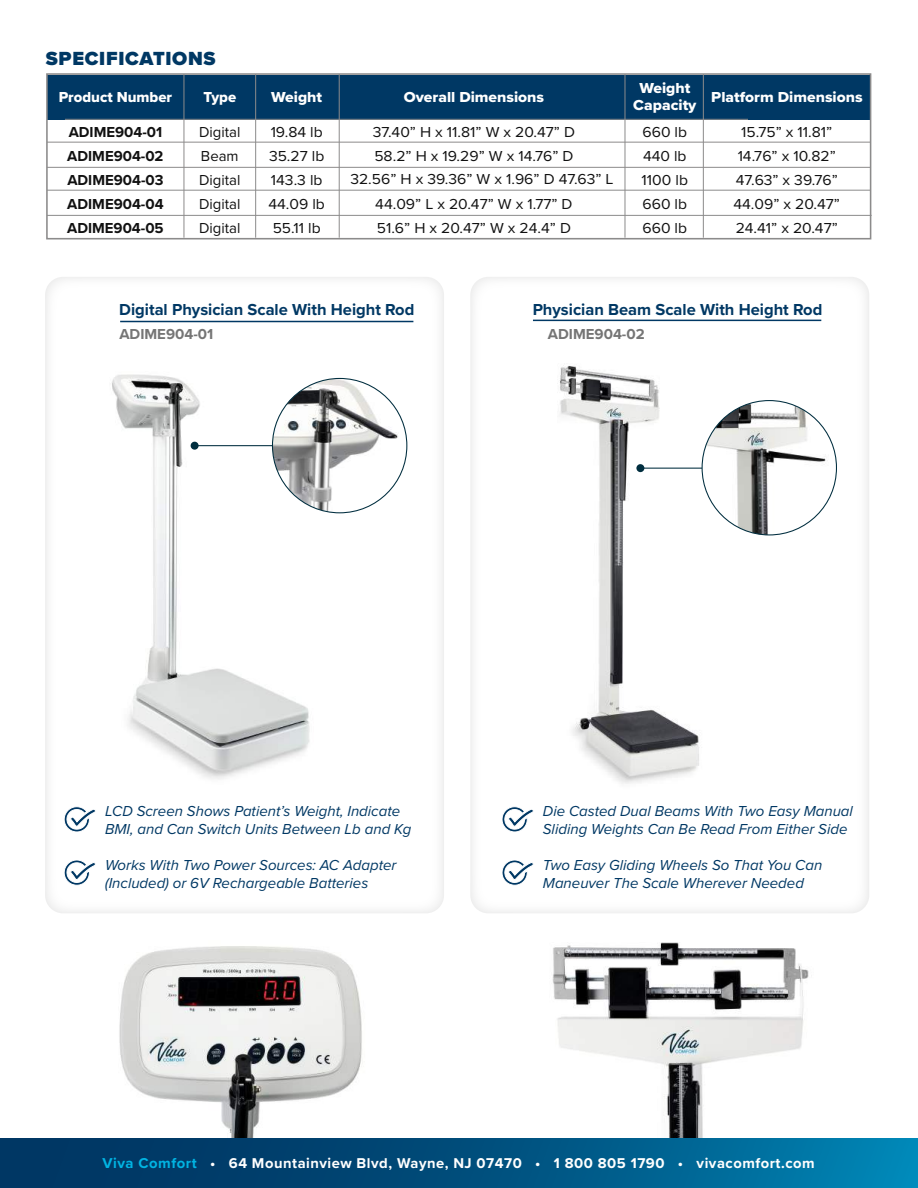
<style>
.page{position:relative;width:918px;height:1188px;background:#fff}
.page>*{position:absolute;margin:0;border:0;box-sizing:border-box;transform-origin:0 0}
.t1{font:900 19.65px "Proxima Nova";letter-spacing:.035em;color:#003864}
.t2{font:700 16.5px "Proxima Nova";color:#003864}
.t3{font:italic 15px/18px "Proxima Nova";color:#003864}
.t4{font:15px/23.7px "Proxima Nova";color:#111;scale:1.04 1}
.t5{font:15px/16.5px "Proxima Nova Extrabld";color:#fff;text-align:center;scale:1.04 1}
.t6{font:700 15px/23.7px "Proxima Nova";color:#111}
.t7{font:15px "Proxima Nova";color:#111}
.t8{font:700 15px "Proxima Nova";color:#757575}
.t9{font:15px "Proxima Nova Extrabld";color:#fff}
.t10{font:700 14.7px "Proxima Nova";letter-spacing:.035em;color:#fff}
.s1{font-size:14.85px;color:#00b4e3}
</style>
<div class="page">
<img style="left:113px;top:946px;width:255px;height:193px">
<img style="left:531px;top:942px;width:293px;height:197px">
<div style="left:0;top:1139px;width:918px;height:49px;background:linear-gradient(to right,#002956,#007ead)"></div>
<img style="left:560px;top:365px;width:155px;height:419px">
<img style="left:112px;top:374px;width:213px;height:405px">
<div style="left:47px;top:75px;width:824px;height:44px;background:#003864"></div>
<hr style="left:65px;top:119px;width:683px;height:1px;background:#8c8b8b">
<hr style="left:47px;top:142px;width:823px;height:1px;background:#8c8b8b">
<hr style="left:47px;top:167px;width:823px;height:1px;background:#8c8b8b">
<hr style="left:47px;top:190px;width:823px;height:1px;background:#8c8b8b">
<hr style="left:47px;top:215px;width:825px;height:1px;background:#8c8b8b">
<hr style="left:184px;top:74px;width:1px;height:164px;background:#8c8b8b">
<hr style="left:255px;top:74px;width:1px;height:164px;background:#8c8b8b">
<hr style="left:339px;top:74px;width:1px;height:164px;background:#8c8b8b">
<hr style="left:625px;top:74px;width:1px;height:164px;background:#8c8b8b">
<hr style="left:703px;top:74px;width:1px;height:164px;background:#8c8b8b">
<div style="left:46px;top:73px;width:825px;height:166px;border:2px solid #8c8b8b"></div>
<svg style="left:64px;top:806px;width:32px;height:26px"></svg>
<svg style="left:64px;top:860px;width:32px;height:26px"></svg>
<svg style="left:502px;top:806px;width:32px;height:26px"></svg>
<svg style="left:502px;top:860px;width:32px;height:26px"></svg>
<hr style="left:640px;top:468px;width:79px;height:1px;background:#002e3f">
<div style="left:636px;top:464px;width:8px;height:8px;background:#002e3f;border-radius:50%"></div>
<hr style="left:194px;top:445px;width:79px;height:1px;background:#002e3f">
<div style="left:191px;top:442px;width:8px;height:8px;background:#002e3f;border-radius:50%"></div>
<hr style="left:533px;top:320px;width:288px;height:1px;background:#003864">
<hr style="left:120px;top:321px;width:293px;height:1px;background:#003864">
<img style="left:272px;top:378px;width:135px;height:135px;border-radius:67px">
<img style="left:702px;top:401px;width:134px;height:134px;border-radius:67px">
<h1 class="t1" style="left:46px;top:44px;width:171px">SPECIFICATIONS</h1>
<p class="t9" style="left:59px;top:86px;width:115px">Product Number</p>
<p class="t9" style="left:203px;top:86px;width:34px">Type</p>
<p class="t5" style="left:271px;top:88px;width:51px">Weight</p>
<p class="t5" style="left:404px;top:88px;width:137px">Overall Dimensions</p>
<p class="t5" style="left:633px;top:80px;width:62px">Weight<br>Capacity</p>
<p class="t6" style="left:67px;top:120px;width:98px">ADIME904-01<br>ADIME904-02</p>
<p class="t7" style="left:199px;top:121px;width:43px">Digital</p>
<p class="t4" style="left:271px;top:120px;width:52px">19.84 lb</p>
<p class="t4" style="left:373px;top:120px;width:196px">37.40” H x 11.81” W x 20.47” D</p>
<p class="t4" style="left:642px;top:120px;width:44px">660 lb<br>440 lb</p>
<p class="t4" style="left:269px;top:143px;width:55px">35.27 lb</p>
<p class="t4" style="left:374px;top:143px;width:193px">58.2” H x 19.29” W x 14.76” D</p>
<p class="t7" style="left:201px;top:145px;width:39px">Beam</p>
<p class="t5" style="left:711px;top:88px;width:147px">Platform Dimensions</p>
<p class="t4" style="left:738px;top:120px;width:96px">15.75” x 11.81”<br>14.76” x 10.82”</p>
<p class="t4" style="left:350px;top:166px;width:255px">32.56” H x 39.36” W x 1.96” D 47.63” L</p>
<p class="t6" style="left:67px;top:168px;width:98px">ADIME904-03<br>ADIME904-04</p>
<p class="t7" style="left:199px;top:169px;width:43px">Digital</p>
<p class="t4" style="left:271px;top:168px;width:51px">143.3 lb</p>
<p class="t4" style="left:268px;top:191px;width:56px">44.09 lb</p>
<p class="t4" style="left:375px;top:191px;width:191px">44.09” L x 20.47” W x 1.77” D</p>
<p class="t7" style="left:199px;top:193px;width:43px">Digital</p>
<p class="t4" style="left:642px;top:168px;width:46px">1100 lb<br>660 lb</p>
<p class="t4" style="left:734px;top:168px;width:104px">47.63” x 39.76”<br>44.09” x 20.47”</p>
<p class="t6" style="left:67px;top:216px;width:98px">ADIME904-05</p>
<p class="t7" style="left:199px;top:217px;width:43px">Digital</p>
<p class="t4" style="left:273px;top:216px;width:48px">55.11 lb</p>
<p class="t4" style="left:377px;top:216px;width:188px">51.6” H x 20.47” W x 24.4” D</p>
<p class="t4" style="left:642px;top:216px;width:44px">660 lb</p>
<p class="t4" style="left:736px;top:216px;width:100px">24.41” x 20.47”</p>
<p class="t2" style="left:119px;top:297px;width:297px">Digital Physician Scale With Height Rod</p>
<p class="t8" style="left:119px;top:322px;width:96px">ADIME904-01</p>
<p class="t2" style="left:533px;top:297px;width:291px">Physician Beam Scale With Height Rod</p>
<p class="t8" style="left:548px;top:322px;width:98px">ADIME904-02</p>
<p class="t3" style="left:105px;top:802px;width:308px">LCD Screen Shows Patient’s Weight, Indicate<br>BMI, and Can Switch Units Between Lb and Kg</p>
<p class="t3" style="left:105px;top:855px;width:293px">Works With Two Power Sources: AC Adapter (Included) or 6V Rechargeable Batteries</p>
<p class="t3" style="left:543px;top:802px;width:312px">Die Casted Dual Beams With Two Easy Manual<br>Sliding Weights Can Be Read From Either Side</p>
<p class="t3" style="left:543px;top:855px;width:281px">Two Easy Gliding Wheels So That You Can<br>Maneuver The Scale Wherever Needed</p>
<p class="t10" style="left:102px;top:1152px;width:714px"><span class="s1">Viva Comfort</span> • 64 Mountainview Blvd, Wayne, NJ 07470 • 1 800 805 1790 • vivacomfort.com</p>
</div>
